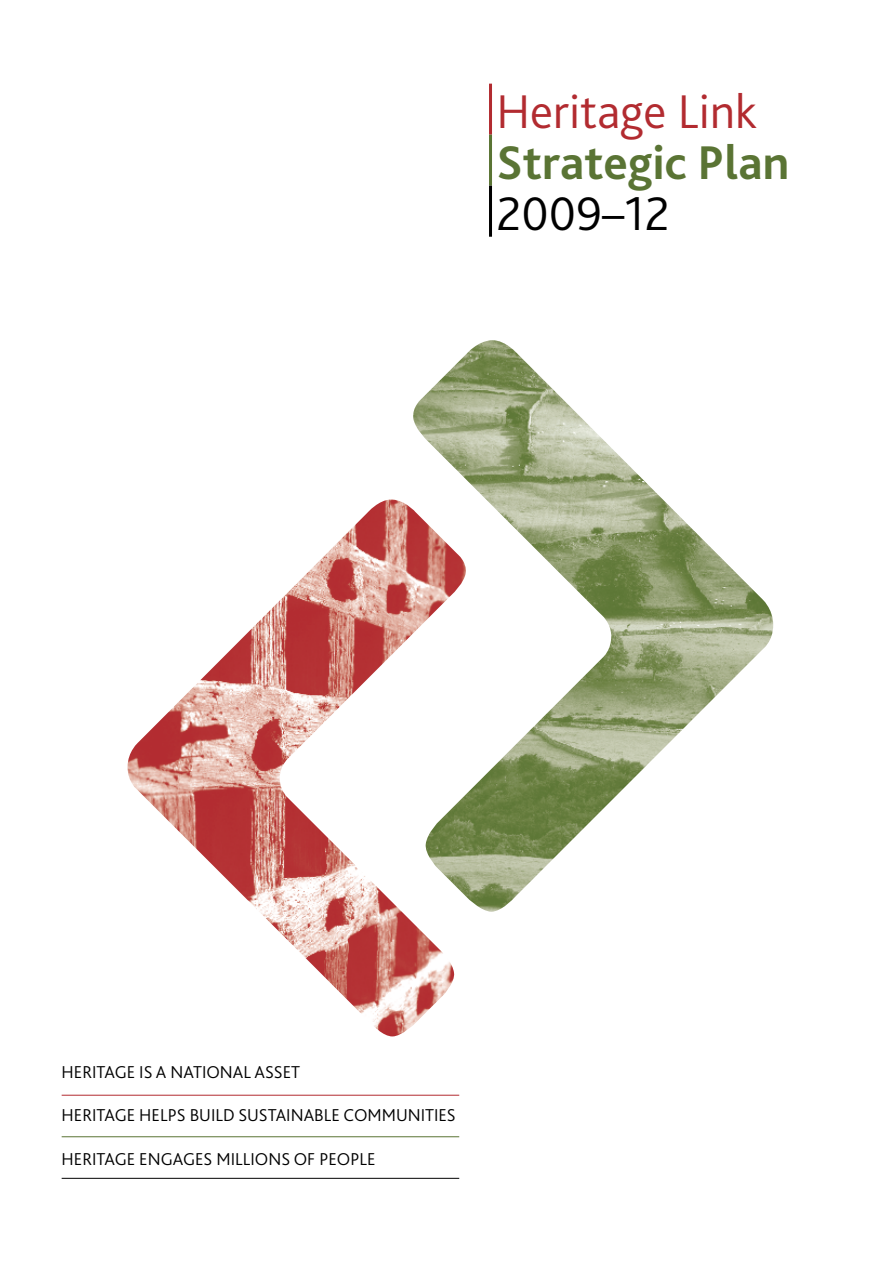
<style>
.page{position:relative;width:893px;height:1263px;background:#fff}
.page>*{position:absolute;margin:0;border:0;box-sizing:border-box;transform-origin:0 0}
.t1{font:700 49.5px "Bliss 2";color:#5a7434}
.t2{font:300 49.5px "Bliss 2";color:#b22b30}
.t3{font:300 49.5px "Bliss 2";color:#000}
.t4{font:300 18px "Bliss 2";color:#000}
</style>
<div class="page">
<hr style="left:489px;top:84px;width:3px;height:51px;background:#b22b30">
<hr style="left:489px;top:135px;width:3px;height:51px;background:#5a7434">
<hr style="left:489px;top:186px;width:3px;height:51px;background:#000">
<hr style="left:62px;top:1095px;width:397px;height:1px;background:#b22b30">
<hr style="left:62px;top:1136px;width:397px;height:1px;background:#5a7434">
<hr style="left:62px;top:1178px;width:397px;height:1px;background:#000">
<img style="left:128px;top:499px;width:327px;height:538px">
<img style="left:412px;top:340px;width:361px;height:572px">
<h1 class="t2" style="left:496px;top:81px;width:262px">Heritage Link</h1>
<h1 class="t1" style="left:496px;top:132px;width:294px">Strategic Plan</h1>
<h1 class="t3" style="left:496px;top:183px;width:175px">2009–12</h1>
<p class="t4" style="left:62px;top:1061px;width:240px">HERITAGE IS A NATIONAL ASSET</p>
<p class="t4" style="left:62px;top:1104px;width:396px">HERITAGE HELPS BUILD SUSTAINABLE COMMUNITIES</p>
<p class="t4" style="left:62px;top:1148px;width:315px">HERITAGE ENGAGES MILLIONS OF PEOPLE</p>
</div>
